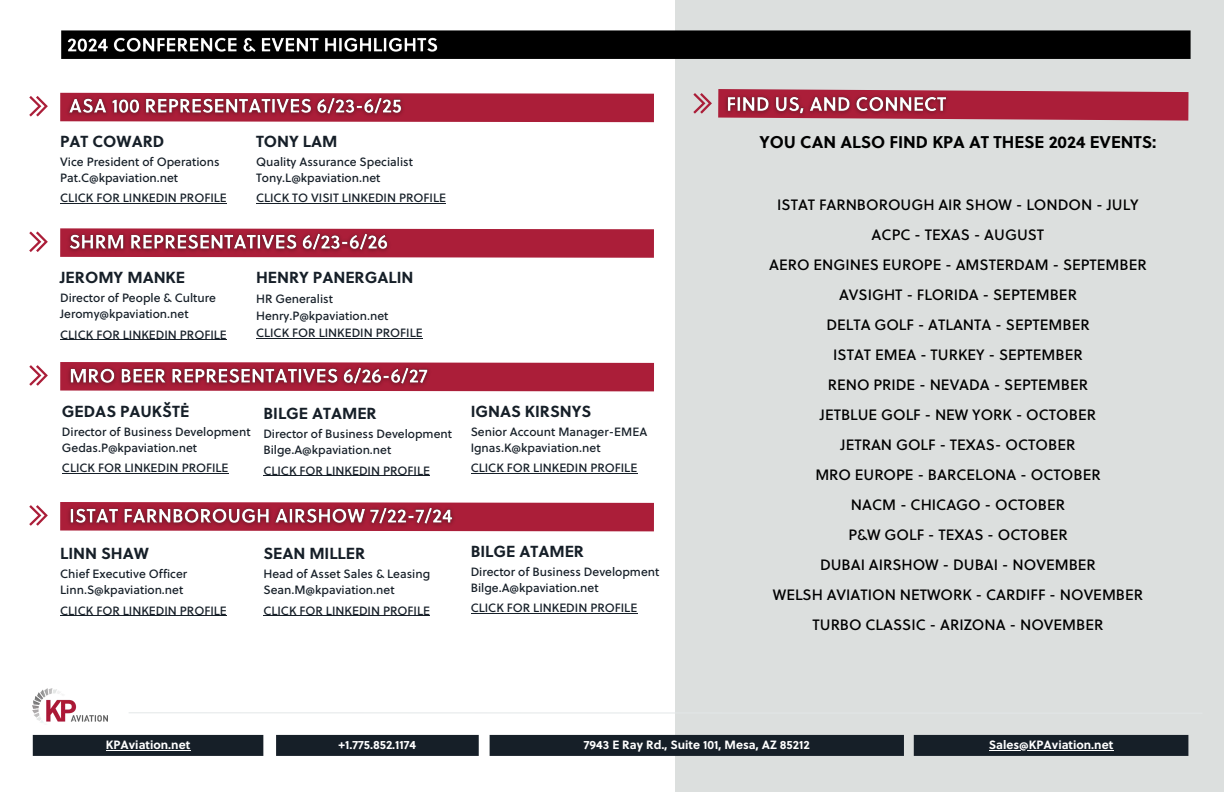
<style>
.page{position:relative;width:1224px;height:792px;background:#fff}
.page>*{position:absolute;margin:0;border:0;box-sizing:border-box;transform-origin:0 0}
.t1{font:700 17px "Soleil";color:#000}
.t2{font:700 16px "Soleil";color:#161f28}
.t3{font:15px/30px "Soleil";color:#000;text-align:center}
.t4{font:12px/16.5px "Soleil";color:#161f28}
.t5{font:700 12px "Soleil";color:#fff}
</style>
<div class="page">
<div style="left:33px;top:735px;width:230px;height:21px;background:#161f28"></div>
<div style="left:276px;top:735px;width:203px;height:21px;background:#161f28"></div>
<div style="left:676px;top:0;width:548px;height:792px;background:#dcdfde"></div>
<div style="left:490px;top:735px;width:414px;height:21px;background:#161f28"></div>
<div style="left:914px;top:735px;width:274px;height:21px;background:#161f28"></div>
<svg style="left:129px;top:712px;width:547px;height:2px"></svg>
<svg style="left:693px;top:89px;width:496px;height:32px"></svg>
<img style="left:33px;top:689px;width:74px;height:34px">
<div style="left:61px;top:30px;width:1130px;height:29px;background:#000"></div>
<hr style="left:989px;top:750px;width:124px;height:1px;background:#fff">
<hr style="left:106px;top:750px;width:84px;height:1px;background:#fff">
<img style="left:721px;top:90px;width:232px;height:31px">
<img style="left:61px;top:30px;width:384px;height:29px">
<svg style="left:29px;top:79px;width:647px;height:57px"></svg>
<img style="left:63px;top:91px;width:346px;height:31px">
<hr style="left:60px;top:203px;width:167px;height:1px;background:#161f28">
<hr style="left:256px;top:203px;width:190px;height:1px;background:#161f28">
<svg style="left:29px;top:214px;width:647px;height:58px"></svg>
<img style="left:63px;top:227px;width:331px;height:31px">
<hr style="left:60px;top:339px;width:167px;height:1px;background:#161f28">
<hr style="left:256px;top:338px;width:167px;height:1px;background:#161f28">
<svg style="left:29px;top:348px;width:647px;height:58px"></svg>
<img style="left:63px;top:360px;width:371px;height:31px">
<hr style="left:62px;top:473px;width:167px;height:1px;background:#161f28">
<hr style="left:263px;top:475px;width:167px;height:1px;background:#161f28">
<hr style="left:471px;top:473px;width:166px;height:1px;background:#161f28">
<svg style="left:29px;top:488px;width:647px;height:58px"></svg>
<img style="left:63px;top:500px;width:397px;height:31px">
<hr style="left:471px;top:613px;width:166px;height:1px;background:#161f28">
<hr style="left:60px;top:615px;width:167px;height:1px;background:#161f28">
<hr style="left:263px;top:615px;width:167px;height:1px;background:#161f28">
<p class="t2" style="left:60px;top:134px;width:106px">PAT COWARD</p>
<p class="t4" style="left:60px;top:154px;width:161px">Vice President of Operations</p>
<p class="t4" style="left:60px;top:171px;width:120px">Pat.C@kpaviation.net</p>
<p class="t4" style="left:60px;top:191px;width:168px">CLICK FOR LINKEDIN PROFILE</p>
<p class="t2" style="left:256px;top:134px;width:83px">TONY LAM</p>
<p class="t4" style="left:256px;top:154px;width:158px">Quality Assurance Specialist<br>Tony.L@kpaviation.net</p>
<p class="t4" style="left:256px;top:191px;width:191px">CLICK TO VISIT LINKEDIN PROFILE</p>
<p class="t2" style="left:60px;top:270px;width:126px">JEROMY MANKE</p>
<p class="t4" style="left:60px;top:291px;width:157px">Director of People &amp; Culture</p>
<p class="t4" style="left:60px;top:307px;width:130px">Jeromy@kpaviation.net</p>
<p class="t4" style="left:60px;top:327px;width:168px">CLICK FOR LINKEDIN PROFILE</p>
<p class="t2" style="left:256px;top:270px;width:159px">HENRY PANERGALIN</p>
<p class="t4" style="left:256px;top:292px;width:78px">HR Generalist</p>
<p class="t4" style="left:256px;top:309px;width:134px">Henry.P@kpaviation.net</p>
<p class="t4" style="left:256px;top:326px;width:168px">CLICK FOR LINKEDIN PROFILE</p>
<p class="t2" style="left:62px;top:404px;width:129px">GEDAS PAUKŠTĖ</p>
<p class="t4" style="left:62px;top:424px;width:190px">Director of Business Development</p>
<p class="t4" style="left:62px;top:441px;width:137px">Gedas.P@kpaviation.net</p>
<p class="t4" style="left:62px;top:461px;width:168px">CLICK FOR LINKEDIN PROFILE</p>
<p class="t2" style="left:263px;top:406px;width:115px">BILGE ATAMER</p>
<p class="t4" style="left:263px;top:427px;width:190px">Director of Business Development</p>
<p class="t4" style="left:263px;top:443px;width:129px">Bilge.A@kpaviation.net</p>
<p class="t4" style="left:263px;top:463px;width:168px">CLICK FOR LINKEDIN PROFILE</p>
<p class="t2" style="left:471px;top:404px;width:122px">IGNAS KIRSNYS</p>
<p class="t4" style="left:471px;top:424px;width:178px">Senior Account Manager-EMEA</p>
<p class="t4" style="left:471px;top:441px;width:131px">Ignas.K@kpaviation.net</p>
<p class="t4" style="left:471px;top:461px;width:168px">CLICK FOR LINKEDIN PROFILE</p>
<p class="t2" style="left:60px;top:546px;width:90px">LINN SHAW</p>
<p class="t4" style="left:60px;top:567px;width:129px">Chief Executive Officer</p>
<p class="t4" style="left:60px;top:583px;width:125px">Linn.S@kpaviation.net</p>
<p class="t4" style="left:60px;top:603px;width:168px">CLICK FOR LINKEDIN PROFILE</p>
<p class="t2" style="left:263px;top:546px;width:103px">SEAN MILLER</p>
<p class="t4" style="left:263px;top:567px;width:168px">Head of Asset Sales &amp; Leasing</p>
<p class="t4" style="left:263px;top:583px;width:133px">Sean.M@kpaviation.net</p>
<p class="t4" style="left:263px;top:603px;width:168px">CLICK FOR LINKEDIN PROFILE</p>
<p class="t2" style="left:471px;top:544px;width:115px">BILGE ATAMER</p>
<p class="t4" style="left:471px;top:564px;width:190px">Director of Business Development</p>
<p class="t4" style="left:471px;top:581px;width:129px">Bilge.A@kpaviation.net</p>
<p class="t4" style="left:471px;top:601px;width:168px">CLICK FOR LINKEDIN PROFILE</p>
<h2 class="t1" style="left:759px;top:134px;width:399px">YOU CAN ALSO FIND KPA AT THESE 2024 EVENTS:</h2>
<h3 class="t3" style="left:769px;top:191px;width:379px">ISTAT FARNBOROUGH AIR SHOW - LONDON - JULY<br>ACPC - TEXAS - AUGUST<br>AERO ENGINES EUROPE - AMSTERDAM - SEPTEMBER<br>AVSIGHT - FLORIDA - SEPTEMBER<br>DELTA GOLF - ATLANTA - SEPTEMBER<br>ISTAT EMEA - TURKEY - SEPTEMBER<br>RENO PRIDE - NEVADA - SEPTEMBER<br>JETBLUE GOLF - NEW YORK - OCTOBER<br>JETRAN GOLF - TEXAS- OCTOBER<br>MRO EUROPE - BARCELONA - OCTOBER<br>NACM - CHICAGO - OCTOBER<br>P&amp;W GOLF - TEXAS - OCTOBER<br>DUBAI AIRSHOW - DUBAI - NOVEMBER<br>WELSH AVIATION NETWORK - CARDIFF - NOVEMBER<br>TURBO CLASSIC - ARIZONA - NOVEMBER</h3>
<p class="t5" style="left:106px;top:740px;width:86px">KPAviation.net</p>
<h4 class="t5" style="left:339px;top:740px;width:79px">+1.775.852.1174</h4>
<p class="t5" style="left:584px;top:740px;width:227px">7943 E Ray Rd., Suite 101, Mesa, AZ 85212</p>
<p class="t5" style="left:989px;top:740px;width:126px">Sales@KPAviation.net</p>
</div>
